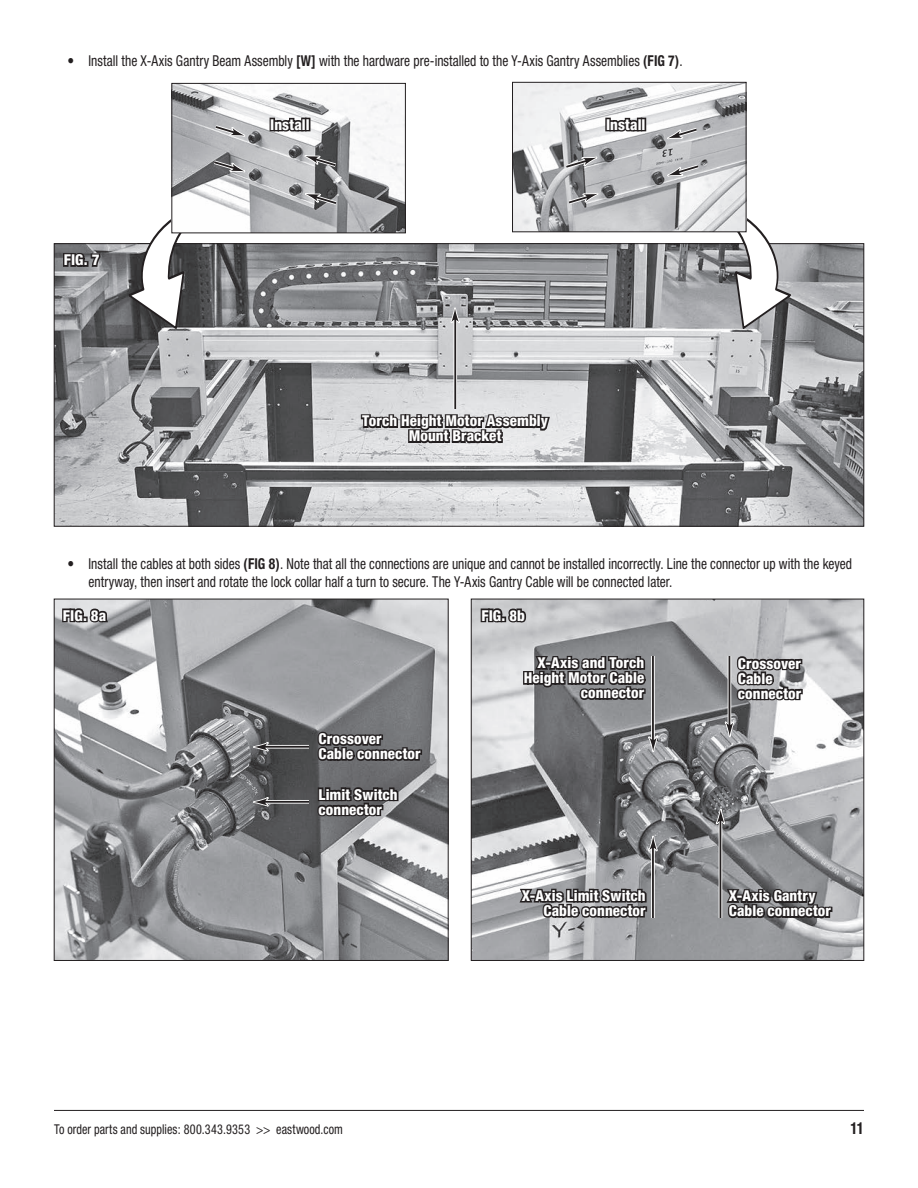
<style>
.page{position:relative;width:918px;height:1188px;background:#fff}
.page>*{position:absolute;margin:0;border:0;box-sizing:border-box;transform-origin:0 0}
.t1{font:700 condensed 16.5px "Helvetica Neue";color:#231f20;scale:.9 1}
.t2{font:condensed 15px/18px "Helvetica Neue";color:#231f20;scale:.9 1}
.t3{font:800 condensed 15px/15px "Helvetica Neue";letter-spacing:.005em;color:#fff}
.t4{font:condensed 13.5px "Helvetica Neue";letter-spacing:.01em;color:#231f20;scale:.9 1}
.s1{font-weight:700}
</style>
<div class="page">
<hr style="left:54px;top:1110px;width:810px;height:1px;background:#231f20">
<img style="left:56px;top:245px;width:806px;height:279px">
<svg style="left:62px;top:249px;width:40px;height:20px"></svg>
<svg style="left:453px;top:342px;width:4px;height:43px"></svg>
<hr style="left:454px;top:314px;width:2px;height:94px;background:#231f20">
<svg style="left:359px;top:385px;width:193px;height:86px"></svg>
<svg style="left:716px;top:198px;width:88px;height:141px"></svg>
<img style="left:514px;top:84px;width:230px;height:146px">
<div style="left:512px;top:82px;width:234px;height:150px;border:1px solid #231f20"></div>
<svg style="left:666px;top:120px;width:32px;height:21px"></svg>
<svg style="left:666px;top:157px;width:34px;height:21px"></svg>
<div style="left:605px;top:118px;width:6px;height:13px;border:3px solid #231f20"></div>
<svg style="left:608px;top:115px;width:35px;height:21px"></svg>
<div style="left:637px;top:118px;width:5px;height:13px;border:3px solid #231f20"></div>
<div style="left:641px;top:118px;width:5px;height:13px;border:3px solid #231f20"></div>
<svg style="left:115px;top:198px;width:89px;height:141px"></svg>
<img style="left:174px;top:85px;width:230px;height:146px">
<div style="left:172px;top:83px;width:234px;height:150px;border:1px solid #231f20"></div>
<svg style="left:303px;top:153px;width:34px;height:21px"></svg>
<svg style="left:215px;top:118px;width:32px;height:20px"></svg>
<svg style="left:213px;top:153px;width:34px;height:21px"></svg>
<div style="left:270px;top:118px;width:5px;height:13px;border:3px solid #231f20"></div>
<svg style="left:272px;top:115px;width:36px;height:21px"></svg>
<div style="left:301px;top:118px;width:6px;height:13px;border:3px solid #231f20"></div>
<div style="left:305px;top:118px;width:5px;height:13px;border:3px solid #231f20"></div>
<img style="left:56px;top:601px;width:390px;height:358px">
<div style="left:54px;top:599px;width:394px;height:362px;border:1px solid #231f20"></div>
<svg style="left:61px;top:604px;width:51px;height:20px"></svg>
<img style="left:473px;top:601px;width:389px;height:358px">
<div style="left:471px;top:599px;width:393px;height:362px;border:1px solid #231f20"></div>
<svg style="left:316px;top:730px;width:108px;height:114px"></svg>
<svg style="left:270px;top:745px;width:39px;height:4px"></svg>
<hr style="left:260px;top:746px;width:49px;height:2px;background:#231f20">
<svg style="left:253px;top:743px;width:17px;height:9px"></svg>
<svg style="left:270px;top:800px;width:39px;height:4px"></svg>
<hr style="left:260px;top:801px;width:49px;height:2px;background:#231f20">
<svg style="left:253px;top:798px;width:17px;height:9px"></svg>
<svg style="left:735px;top:655px;width:69px;height:51px"></svg>
<svg style="left:725px;top:860px;width:109px;height:75px"></svg>
<hr style="left:728px;top:657px;width:3px;height:73px;background:#fff">
<hr style="left:729px;top:657px;width:1px;height:73px;background:#231f20">
<svg style="left:724px;top:722px;width:10px;height:15px"></svg>
<svg style="left:651px;top:657px;width:4px;height:80px"></svg>
<hr style="left:652px;top:657px;width:2px;height:88px;background:#231f20">
<svg style="left:647px;top:737px;width:11px;height:15px"></svg>
<hr style="left:719px;top:816px;width:3px;height:102px;background:#fff">
<hr style="left:720px;top:816px;width:1px;height:102px;background:#231f20">
<svg style="left:715px;top:809px;width:10px;height:23px"></svg>
<svg style="left:518px;top:836px;width:140px;height:109px"></svg>
<svg style="left:303px;top:190px;width:34px;height:22px"></svg>
<svg style="left:567px;top:190px;width:33px;height:22px"></svg>
<svg style="left:565px;top:155px;width:34px;height:22px"></svg>
<svg style="left:538px;top:488px;width:8px;height:32px"></svg>
<svg style="left:492px;top:300px;width:20px;height:10px"></svg>
<svg style="left:434px;top:656px;width:15px;height:8px"></svg>
<svg style="left:475px;top:601px;width:172px;height:116px"></svg>
<svg style="left:434px;top:711px;width:15px;height:8px"></svg>
<svg style="left:640px;top:495px;width:5px;height:20px"></svg>
<svg style="left:638px;top:524px;width:8px;height:3px"></svg>
<svg style="left:563px;top:510px;width:6px;height:17px"></svg>
<svg style="left:389px;top:337px;width:22px;height:11px"></svg>
<svg style="left:492px;top:337px;width:21px;height:11px"></svg>
<svg style="left:389px;top:301px;width:21px;height:12px"></svg>
<svg style="left:417px;top:287px;width:69px;height:55px"></svg>
<p class="t2" style="left:68px;top:51px;width:685px">• Install the X-Axis Gantry Beam Assembly <span class="s1">[W]</span> with the hardware pre-installed to the Y-Axis Gantry Assemblies <span class="s1">(FIG 7)</span>.</p>
<p class="t3" style="left:64px;top:252px;width:37px">FIG. 7</p>
<p class="t3" style="left:270px;top:117px;width:41px">Install</p>
<p class="t3" style="left:606px;top:117px;width:41px">Install</p>
<p class="t3" style="left:362px;top:413px;width:187px;text-align:center">Torch Height Motor Assembly<br>Mount Bracket</p>
<p class="t2" style="left:88px;top:555px;width:850px;text-indent:-21px">• Install the cables at both sides <span class="s1">(FIG 8)</span>. Note that all the connections are unique and cannot be installed incorrectly. Line the connector up with the keyed entryway, then insert and rotate the lock collar half a turn to secure. The Y-Axis Gantry Cable will be connected later.</p>
<p class="t3" style="left:481px;top:608px;width:45px">FIG. 8b</p>
<p class="t3" style="left:63px;top:608px;width:45px">FIG. 8a</p>
<p class="t3" style="left:319px;top:731px;width:104px">Crossover<br>Cable connector</p>
<p class="t3" style="left:319px;top:787px;width:81px">Limit Switch connector</p>
<p class="t3" style="left:524px;top:655px;width:122px;text-align:right">X-Axis and Torch<br>Height Motor Cable connector</p>
<p class="t3" style="left:522px;top:888px;width:125px;text-align:right">X-Axis Limit Switch<br>Cable connector</p>
<p class="t3" style="left:738px;top:656px;width:65px">Crossover<br>Cable connector</p>
<p class="t3" style="left:729px;top:888px;width:104px">X-Axis Gantry<br>Cable connector</p>
<p class="t4" style="left:54px;top:1121px;width:323px">To order parts and supplies: 800.343.9353 &gt;&gt; eastwood.com</p>
<p class="t1" style="left:851px;top:1118px;width:16px">11</p>
</div>
